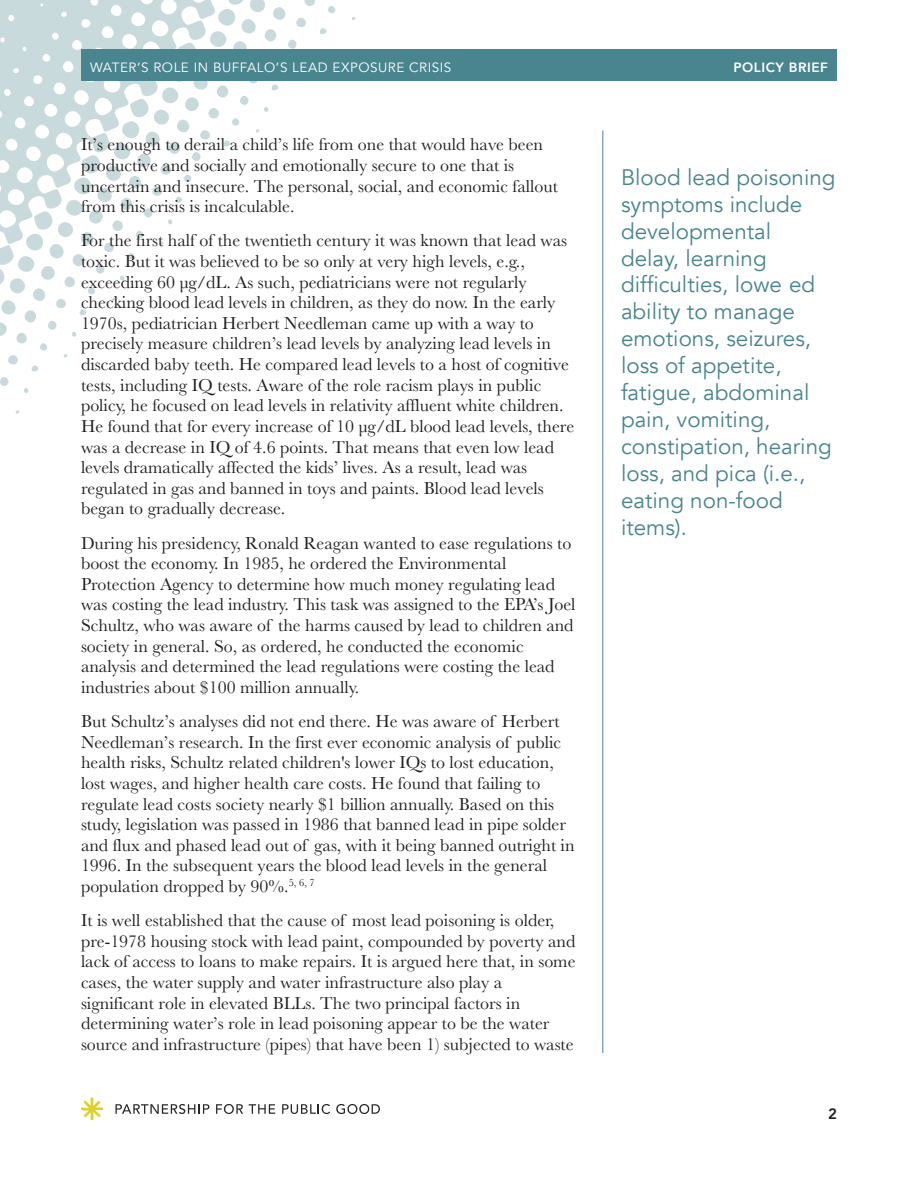
<style>
.page{position:relative;width:918px;height:1188px;background:#fff}
.page>*{position:absolute;margin:0;border:0;box-sizing:border-box;transform-origin:0 0}
.Pull_Quote{font:22.35px/26.8px "Avenir";color:#48858e}
.Body_Text{font:18px/20.5px "Baskerville";color:#231f20}
.t1{font:800 15px "Avenir";color:#231f20}
.t2{font:13.5px "Avenir";letter-spacing:.04em;color:#fff}
.t3{font:800 13.5px "Avenir";letter-spacing:.04em;color:#fff}
</style>
<div class="page">
<svg style="left:115px;top:1104px;width:94px;height:10px"></svg>
<svg style="left:216px;top:1104px;width:27px;height:10px"></svg>
<svg style="left:249px;top:1104px;width:26px;height:10px"></svg>
<svg style="left:282px;top:1104px;width:48px;height:10px"></svg>
<svg style="left:336px;top:1104px;width:44px;height:10px"></svg>
<svg style="left:81px;top:1097px;width:22px;height:23px"></svg>
<svg style="left:0;top:0;width:358px;height:414px"></svg>
<hr style="left:602px;top:130px;width:1px;height:923px;background:#48858e">
<div style="left:81px;top:50px;width:756px;height:31px;background:#48858e"></div>
<p class="t2" style="left:90px;top:59px;width:363px">WATER’S ROLE IN BUFFALO’S LEAD EXPOSURE CRISIS</p>
<p class="t3" style="left:733px;top:57px;width:96px">POLICY BRIEF</p>
<p class="Body_Text" style="left:81px;top:135px;width:479px">It’s enough to derail a child’s life from one that would have been productive and socially and emotionally secure to one that is uncertain and insecure. The personal, social, and economic fallout from this crisis is incalculable.</p>
<p class="Body_Text" style="left:81px;top:231px;width:495px">For the first half of the twentieth century it was known that lead was toxic. But it was believed to be so only at very high levels, e.g., exceeding 60 μg/dL. As such, pediatricians were not regularly checking blood lead levels in children, as they do now. In the early 1970s, pediatrician Herbert Needleman came up with a way to precisely measure children’s lead levels by analyzing lead levels in discarded baby teeth. He compared lead levels to a host of cognitive tests, including IQ tests. Aware of the role racism plays in public policy, he focused on lead levels in relativity affluent white children.<br>He found that for every increase of 10 μg/dL blood lead levels, there was a decrease in IQ of 4.6 points. That means that even low lead levels dramatically affected the kids’ lives. As a result, lead was regulated in gas and banned in toys and paints. Blood lead levels began to gradually decrease.</p>
<p class="Body_Text" style="left:81px;top:533px;width:496px">During his presidency, Ronald Reagan wanted to ease regulations to boost the economy. In 1985, he ordered the Environmental Protection Agency to determine how much money regulating lead was costing the lead industry. This task was assigned to the EPA’s Joel Schultz, who was aware of the harms caused by lead to children and society in general. So, as ordered, he conducted the economic analysis and determined the lead regulations were costing the lead industries about $100 million annually.</p>
<p class="Body_Text" style="left:81px;top:711px;width:495px">But Schultz’s analyses did not end there. He was aware of Herbert Needleman’s research. In the first ever economic analysis of public health risks, Schultz related children's lower IQs to lost education, lost wages, and higher health care costs. He found that failing to regulate lead costs society nearly $1 billion annually. Based on this study, legislation was passed in 1986 that banned lead in pipe solder and flux and phased lead out of gas, with it being banned outright in 1996. In the subsequent years the blood lead levels in the general population dropped by 90%.<sup>5,</sup> <sup>6,</sup> <sup>7</sup></p>
<p class="Body_Text" style="left:81px;top:910px;width:496px">It is well established that the cause of most lead poisoning is older, pre-1978 housing stock with lead paint, compounded by poverty and lack of access to loans to make repairs. It is argued here that, in some cases, the water supply and water infrastructure also play a significant role in elevated BLLs. The two principal factors in determining water’s role in lead poisoning appear to be the water source and infrastructure (pipes) that have been 1) subjected to waste</p>
<p class="Pull_Quote" style="left:621px;top:164px;width:216px">Blood lead poisoning symptoms include developmental<br>delay, learning difficulties, lowe ed ability to manage emotions, seizures, loss of appetite, fatigue, abdominal pain, vomiting, constipation, hearing loss, and pica (i.e., eating non-food items).</p>
<p class="t1" style="left:828px;top:1102px;width:10px">2</p>
</div>
